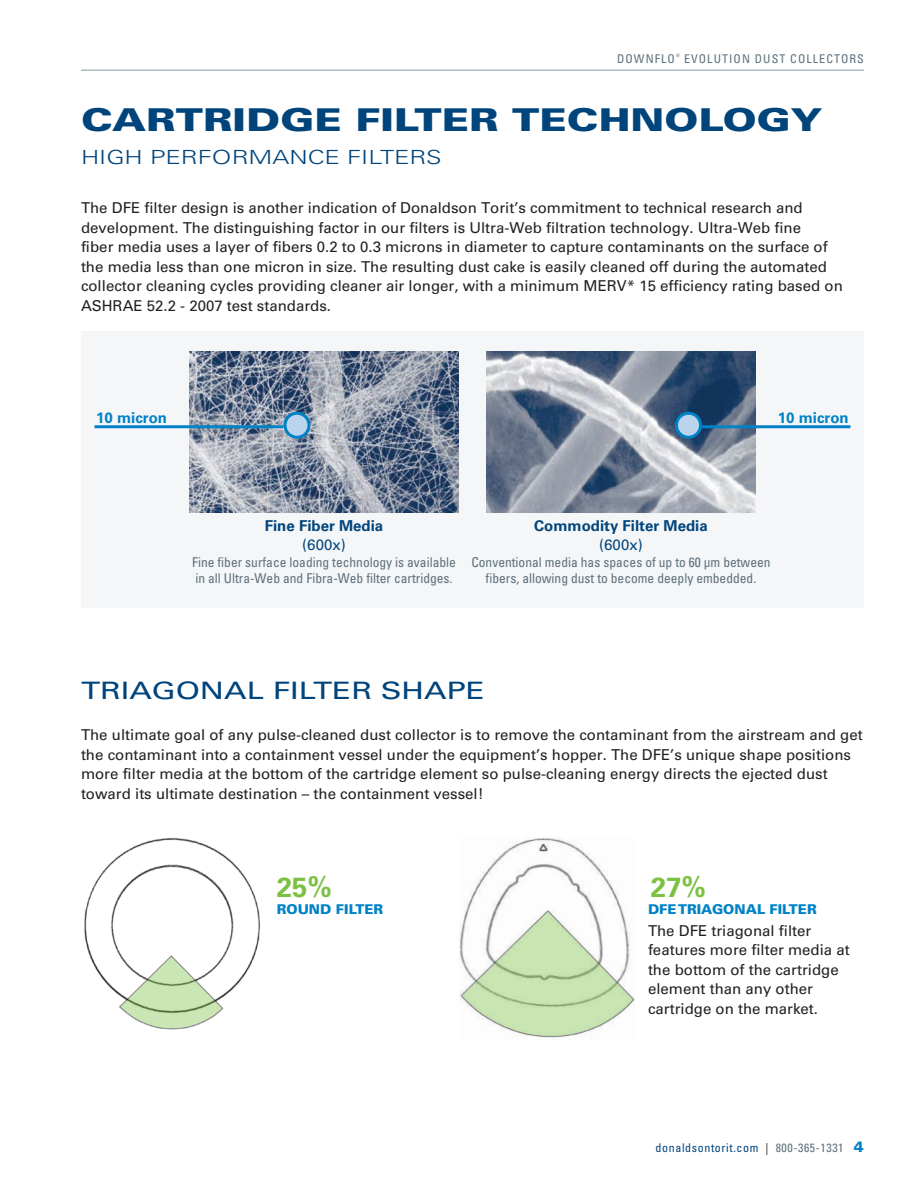
<style>
.page{position:relative;width:918px;height:1188px;background:#fff}
.page>*{position:absolute;margin:0;border:0;box-sizing:border-box;transform-origin:0 0}
.t1{font:900 31.5px "Univers LT Std";color:#00447c;scale:1.3 1}
.t2{font:700 27.6px "Univers LT Std";color:#7bc142}
.t3{font:24px "Univers LT Std";color:#00447c;scale:1.3 1}
.t4{font:300 19.5px "Univers LT Std";color:#00447c;scale:1.3 1}
.t5{font:15px/19.5px "Univers LT Std";color:#231f20}
.t6{font:700 15px "Univers LT Std";color:#00447c}
.t7{font:700 15px "Univers LT Std";color:#0082c7}
.t8{font:15px "Univers LT Std";color:#00447c}
.t9{font:condensed 13.5px/16.5px "Univers LT Std";color:#5d707c}
.t10{font:900 13.5px "Univers LT Std";color:#0082c7}
.t11{font:condensed 12px "Univers LT Std";letter-spacing:.05em;color:#00447c}
.t12{font:condensed 12px "Univers LT Std";letter-spacing:.09em;color:#5d707c}
.t13{font:condensed 4.8px "Univers LT Std";color:#5d707c}
.s1{color:#231f20}
.s2{color:#5d707c}
.s3{font-weight:900;font-stretch:normal;font-size:15px;color:#0082c7}
</style>
<div class="page">
<hr style="left:81px;top:69px;width:783px;height:2px;background:#aeb9c0">
<img style="left:84px;top:838px;width:177px;height:192px">
<svg style="left:120px;top:956px;width:103px;height:73px"></svg>
<img style="left:459px;top:837px;width:164px;height:162px">
<svg style="left:461px;top:911px;width:173px;height:127px"></svg>
<div style="left:81px;top:331px;width:783px;height:277px;background:#f4f6f7"></div>
<img style="left:189px;top:351px;width:270px;height:162px">
<hr style="left:94px;top:425px;width:190px;height:3px;background:#0082c7">
<div style="left:285px;top:413px;width:24px;height:24px;background:#bad4ee;border-radius:50%"></div>
<div style="left:284px;top:412px;width:26px;height:27px;border:3px solid #0082c7;border-radius:50%"></div>
<img style="left:486px;top:351px;width:270px;height:162px">
<hr style="left:702px;top:425px;width:148px;height:3px;background:#0082c7">
<div style="left:676px;top:413px;width:24px;height:24px;background:#bad4ee;border-radius:50%"></div>
<div style="left:675px;top:412px;width:27px;height:27px;border:3px solid #0082c7;border-radius:50%"></div>
<p class="t12" style="left:617px;top:51px;width:59px">DOWNFLO</p>
<p class="t13" style="left:676px;top:53px;width:5px">®</p>
<p class="t12" style="left:684px;top:51px;width:181px">EVOLUTION DUST COLLECTORS</p>
<h1 class="t1" style="left:81px;top:100px;width:572px">CARTRIDGE FILTER TECHNOLOGY</h1>
<h3 class="t4" style="left:81px;top:145px;width:279px">HIGH PERFORMANCE FILTERS</h3>
<p class="t5" style="left:81px;top:198px;width:763px">The DFE filter design is another indication of Donaldson Torit’s commitment to technical research and development. The distinguishing factor in our filters is Ultra-Web filtration technology. Ultra-Web fine<br>fiber media uses a layer of fibers 0.2 to 0.3 microns in diameter to capture contaminants on the surface of the media less than one micron in size. The resulting dust cake is easily cleaned off during the automated collector cleaning cycles providing cleaner air longer, with a minimum MERV* 15 efficiency rating based on ASHRAE 52.2 - 2007 test standards.</p>
<p class="t7" style="left:96px;top:409px;width:72px">10 micron</p>
<p class="t7" style="left:778px;top:409px;width:72px">10 micron</p>
<p class="t6" style="left:265px;top:517px;width:120px">Fine Fiber Media</p>
<p class="t8" style="left:302px;top:536px;width:45px">(600x)</p>
<p class="t9" style="left:192px;top:553px;width:265px">Fine fiber surface loading technology is available in all Ultra-Web and Fibra-Web filter cartridges.</p>
<p class="t6" style="left:534px;top:517px;width:175px">Commodity Filter Media</p>
<p class="t8" style="left:599px;top:536px;width:45px">(600x)</p>
<p class="t9" style="left:471px;top:553px;width:301px;text-align:center">Conventional media has spaces of up to 60 µm between fibers, allowing dust to become deeply embedded.</p>
<h3 class="t3" style="left:81px;top:676px;width:312px">TRIAGONAL FILTER SHAPE</h3>
<p class="t5" style="left:81px;top:725px;width:783px">The ultimate goal of any pulse-cleaned dust collector is to remove the contaminant from the airstream and get the contaminant into a containment vessel under the equipment’s hopper. The DFE’s unique shape positions more filter media at the bottom of the cartridge element so pulse-cleaning energy directs the ejected dust toward its ultimate destination – the containment vessel!</p>
<h2 class="t2" style="left:277px;top:872px;width:57px">25%</h2>
<p class="t10" style="left:277px;top:901px;width:108px">ROUND FILTER</p>
<h2 class="t2" style="left:651px;top:872px;width:57px">27%</h2>
<p class="t10" style="left:648px;top:901px;width:170px">DFE TRIAGONAL FILTER</p>
<p class="t5" style="left:648px;top:921px;width:203px">The DFE triagonal filter features more filter media at the bottom of the cartridge element than any other cartridge on the market.</p>
<p class="t11" style="left:656px;top:1140px;width:210px">donaldsontorit.com <span class="s1">|</span> <span class="s2">800-365-1331</span> <span class="s3">4</span></p>
</div>
